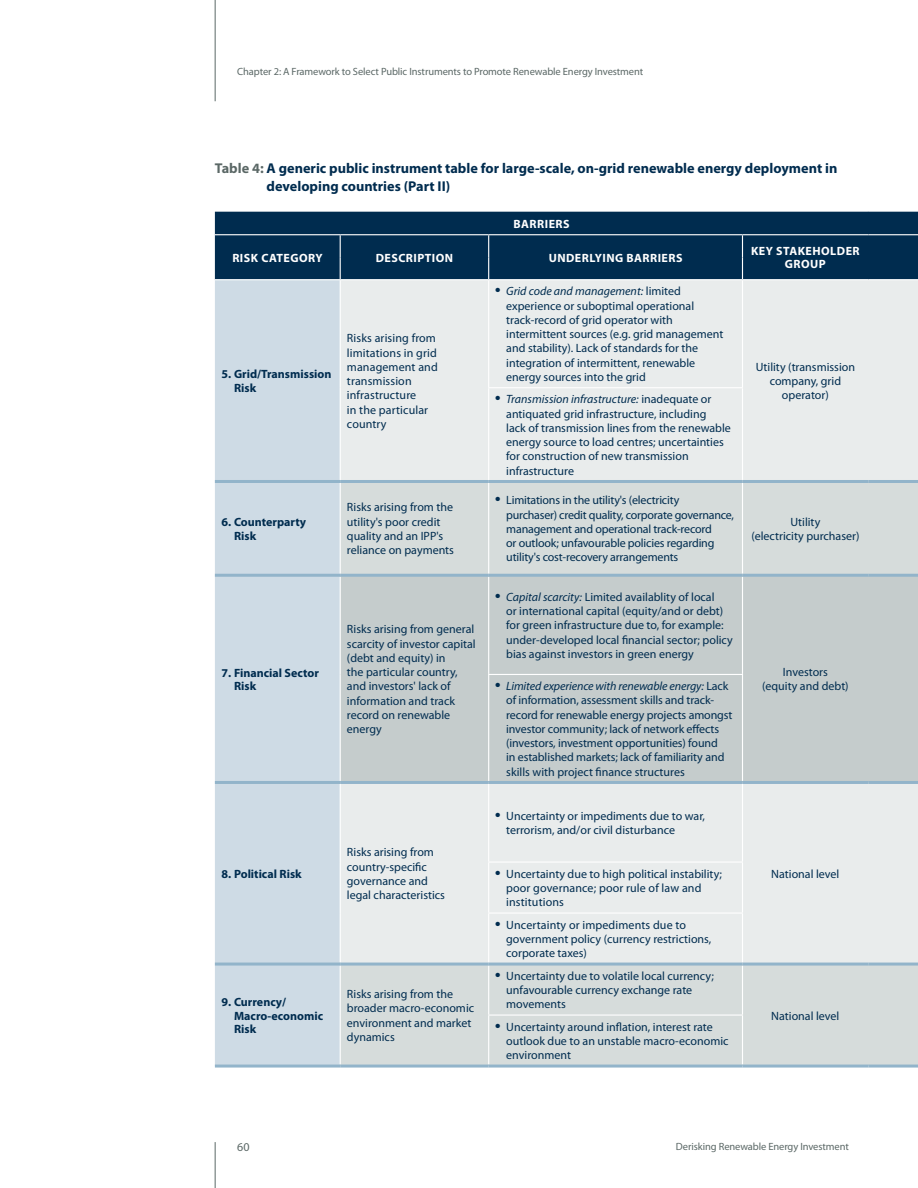
<style>
.page{position:relative;width:918px;height:1188px;background:#fff}
.page>*{position:absolute;margin:0;border:0;box-sizing:border-box;transform-origin:0 0}
.t1{font:700 14.25px/18px "Myriad Pro";color:#002c4f}
.t2{font:12px/14.2px "Myriad Pro";color:#002c4f}
.t3{font:700 12px/13.5px "Myriad Pro";color:#002c4f}
.t4{font:700 12px/13.5px "Myriad Pro";letter-spacing:.04em;color:#fff}
.t5{font:12px "Myriad Pro";color:#5b6866}
.t6{font:10.5px "Myriad Pro";letter-spacing:-.01em;color:#5b6866}
.s1{color:#5b6866}
.s2{font-style:italic}
</style>
<div class="page">
<hr style="left:215px;top:0;width:1px;height:101px;background:#5b6866">
<hr style="left:215px;top:1142px;width:1px;height:46px;background:#5b6866">
<div style="left:215px;top:212px;width:703px;height:67px;background:#002c4f"></div>
<div style="left:215px;top:280px;width:125px;height:785px;background:#cedbe5"></div>
<div style="left:341px;top:280px;width:577px;height:200px;background:#e9ecec"></div>
<svg style="left:341px;top:483px;width:577px;height:582px;background:#dee3e3"></svg>
<div style="left:341px;top:577px;width:577px;height:204px;background:#c5cccc"></div>
<svg style="left:340px;top:235px;width:1px;height:44px"></svg>
<svg style="left:488px;top:235px;width:1px;height:44px"></svg>
<svg style="left:742px;top:235px;width:1px;height:44px"></svg>
<hr style="left:488px;top:280px;width:1px;height:107px;background:#fff">
<hr style="left:488px;top:388px;width:1px;height:92px;background:#fff">
<hr style="left:488px;top:483px;width:1px;height:91px;background:#fff">
<hr style="left:742px;top:280px;width:1px;height:107px;background:#fff">
<hr style="left:742px;top:388px;width:1px;height:92px;background:#fff">
<hr style="left:742px;top:483px;width:1px;height:91px;background:#fff">
<hr style="left:488px;top:577px;width:1px;height:97px;background:#fff">
<hr style="left:742px;top:577px;width:1px;height:97px;background:#fff">
<hr style="left:488px;top:675px;width:1px;height:106px;background:#fff">
<hr style="left:742px;top:675px;width:1px;height:106px;background:#fff">
<hr style="left:488px;top:784px;width:1px;height:77px;background:#fff">
<hr style="left:742px;top:784px;width:1px;height:77px;background:#fff">
<hr style="left:488px;top:863px;width:1px;height:49px;background:#fff">
<hr style="left:742px;top:863px;width:1px;height:49px;background:#fff">
<hr style="left:488px;top:914px;width:1px;height:49px;background:#fff">
<hr style="left:742px;top:914px;width:1px;height:49px;background:#fff">
<hr style="left:488px;top:966px;width:1px;height:48px;background:#fff">
<hr style="left:742px;top:966px;width:1px;height:48px;background:#fff">
<hr style="left:488px;top:1016px;width:1px;height:49px;background:#fff">
<hr style="left:742px;top:1016px;width:1px;height:49px;background:#fff">
<hr style="left:215px;top:234px;width:125px;height:1px;background:#fff">
<hr style="left:340px;top:234px;width:149px;height:1px;background:#fff">
<hr style="left:489px;top:234px;width:253px;height:1px;background:#fff">
<hr style="left:742px;top:234px;width:126px;height:1px;background:#fff">
<hr style="left:868px;top:234px;width:50px;height:1px;background:#fff">
<hr style="left:488px;top:387px;width:255px;height:1px;background:#fff">
<hr style="left:488px;top:674px;width:255px;height:1px;background:#fff">
<hr style="left:488px;top:861px;width:255px;height:2px;background:#fff">
<hr style="left:488px;top:912px;width:255px;height:2px;background:#fff">
<hr style="left:215px;top:963px;width:125px;height:3px;background:#92b4ca">
<hr style="left:215px;top:1065px;width:125px;height:3px;background:#92b4ca">
<hr style="left:215px;top:480px;width:125px;height:3px;background:#92b4ca">
<hr style="left:215px;top:574px;width:125px;height:3px;background:#92b4ca">
<hr style="left:215px;top:781px;width:125px;height:3px;background:#92b4ca">
<hr style="left:340px;top:480px;width:149px;height:3px;background:#92b4ca">
<hr style="left:489px;top:480px;width:253px;height:3px;background:#92b4ca">
<hr style="left:742px;top:480px;width:126px;height:3px;background:#92b4ca">
<hr style="left:868px;top:480px;width:50px;height:3px;background:#92b4ca">
<hr style="left:340px;top:574px;width:149px;height:3px;background:#92b4ca">
<hr style="left:489px;top:574px;width:253px;height:3px;background:#92b4ca">
<hr style="left:742px;top:574px;width:126px;height:3px;background:#92b4ca">
<hr style="left:868px;top:574px;width:50px;height:3px;background:#92b4ca">
<hr style="left:340px;top:781px;width:149px;height:3px;background:#92b4ca">
<hr style="left:489px;top:781px;width:253px;height:3px;background:#92b4ca">
<hr style="left:742px;top:781px;width:126px;height:3px;background:#92b4ca">
<hr style="left:868px;top:781px;width:50px;height:3px;background:#92b4ca">
<hr style="left:340px;top:963px;width:149px;height:3px;background:#92b4ca">
<hr style="left:489px;top:963px;width:253px;height:3px;background:#92b4ca">
<hr style="left:742px;top:963px;width:126px;height:3px;background:#92b4ca">
<hr style="left:868px;top:963px;width:50px;height:3px;background:#92b4ca">
<hr style="left:340px;top:1065px;width:149px;height:3px;background:#92b4ca">
<hr style="left:489px;top:1065px;width:253px;height:3px;background:#92b4ca">
<hr style="left:742px;top:1065px;width:126px;height:3px;background:#92b4ca">
<hr style="left:868px;top:1065px;width:50px;height:3px;background:#92b4ca">
<hr style="left:488px;top:1014px;width:255px;height:2px;background:#fff">
<p class="t6" style="left:237px;top:65px;width:408px">Chapter 2: A Framework to Select Public Instruments to Promote Renewable Energy Investment</p>
<p class="t1" style="left:267px;top:158px;width:572px;text-indent:-52px"><span class="s1">Table 4:</span> A generic public instrument table for large-scale, on-grid renewable energy deployment in developing countries (Part II)</p>
<p class="t4" style="left:514px;top:217px;width:16px">Barriers</p>
<p class="t4" style="left:232px;top:251px;width:15px">Risk</p>
<p class="t4" style="left:261px;top:251px;width:17px">Categor</p>
<p class="t4" style="left:315px;top:251px;width:9px">y</p>
<p class="t4" style="left:376px;top:251px;width:17px">Description</p>
<p class="t4" style="left:549px;top:251px;width:18px">Underl</p>
<p class="t4" style="left:595px;top:251px;width:15px">ying</p>
<p class="t4" style="left:626px;top:251px;width:16px">Barriers</p>
<p class="t4" style="left:785px;top:244px;width:18px;text-indent:-34px">Key Stakeholder<br>Group</p>
<p class="t3" style="left:234px;top:366px;width:99px;line-height:14.2px;text-indent:-12px">5. Grid/Transmission<br>Risk</p>
<p class="t3" style="left:234px;top:515px;width:74px;text-indent:-12px">6. Counterparty<br>Risk</p>
<p class="t3" style="left:234px;top:665px;width:86px;text-indent:-12px">7. Financial Sector<br>Risk</p>
<p class="t3" style="left:222px;top:867px;width:82px">8. Political Risk</p>
<p class="t2" style="left:347px;top:331px;width:92px">Risks arising from limitations in grid management and transmission infrastructure<br>in the particular country</p>
<p class="t2" style="left:506px;top:284px;width:219px;text-indent:-11px">● <span class="s2">Grid code and management:</span> limited experience or suboptimal operational track-record of grid operator with intermittent sources (e.g. grid management and stability). Lack of standards for the integration of intermittent, renewable energy sources into the grid</p>
<p class="t2" style="left:506px;top:392px;width:226px;text-indent:-11px">● <span class="s2">Transmission infrastructure:</span> inadequate or antiquated grid infrastructure, including<br>lack of transmission lines from the renewable energy source to load centres; uncertainties for construction of new transmission infrastructure</p>
<p class="t2" style="left:347px;top:500px;width:109px">Risks arising from the utility's poor credit quality and an IPP's reliance on payments</p>
<p class="t2" style="left:506px;top:493px;width:229px;text-indent:-11px">● Limitations in the utility's (electricity<br>purchaser) credit quality, corporate governance, management and operational track-record<br>or outlook; unfavourable policies regarding utility's cost-recovery arrangements</p>
<p class="t2" style="left:347px;top:622px;width:130px">Risks arising from general scarcity of investor capital (debt and equity) in<br>the particular country, and investors' lack of information and track record on renewable energy</p>
<p class="t2" style="left:347px;top:845px;width:100px">Risks arising from country-specific governance and legal characteristics</p>
<p class="t2" style="left:506px;top:590px;width:228px;text-indent:-11px">● <span class="s2">Capital scarcity:</span> Limited availablity of local<br>or international capital (equity/and or debt) for green infrastructure due to, for example: under-developed local financial sector; policy bias against investors in green energy</p>
<p class="t2" style="left:506px;top:679px;width:228px;text-indent:-11px">● <span class="s2">Limited experience with renewable energy:</span> Lack of information, assessment skills and track&shy;record for renewable energy projects amongst investor community; lack of network effects (investors, investment opportunities) found<br>in established markets; lack of familiarity and skills with project finance structures</p>
<p class="t2" style="left:506px;top:808px;width:200px;text-indent:-11px">● Uncertainty or impediments due to war, terrorism, and/or civil disturbance</p>
<p class="t2" style="left:506px;top:866px;width:217px;text-indent:-11px">● Uncertainty due to high political instability; poor governance; poor rule of law and institutions</p>
<p class="t2" style="left:506px;top:917px;width:207px;text-indent:-11px">● Uncertainty or impediments due to government policy (currency restrictions, corporate taxes)</p>
<p class="t3" style="left:234px;top:995px;width:91px;text-indent:-12px">9. Currency/<br>Macro-economic<br>Risk</p>
<p class="t2" style="left:347px;top:987px;width:129px">Risks arising from the broader macro-economic environment and market dynamics</p>
<p class="t2" style="left:506px;top:968px;width:209px;text-indent:-11px">● Uncertainty due to volatile local currency; unfavourable currency exchange rate movements</p>
<p class="t2" style="left:506px;top:1019px;width:224px;text-indent:-11px">● Uncertainty around inflation, interest rate outlook due to an unstable macro-economic environment</p>
<p class="t2" style="left:756px;top:359px;width:101px;text-align:center">Utility (transmission company, grid operator)</p>
<p class="t2" style="left:751px;top:514px;width:110px;text-align:center">Utility<br>(electricity purchaser)</p>
<p class="t2" style="left:762px;top:665px;width:88px;text-align:center">Investors<br>(equity and debt)</p>
<p class="t2" style="left:771px;top:866px;width:70px">National level</p>
<p class="t2" style="left:771px;top:1008px;width:70px">National level</p>
<p class="t5" style="left:237px;top:1140px;width:14px">60</p>
<p class="t6" style="left:676px;top:1140px;width:174px">Derisking Renewable Energy Investment</p>
</div>
